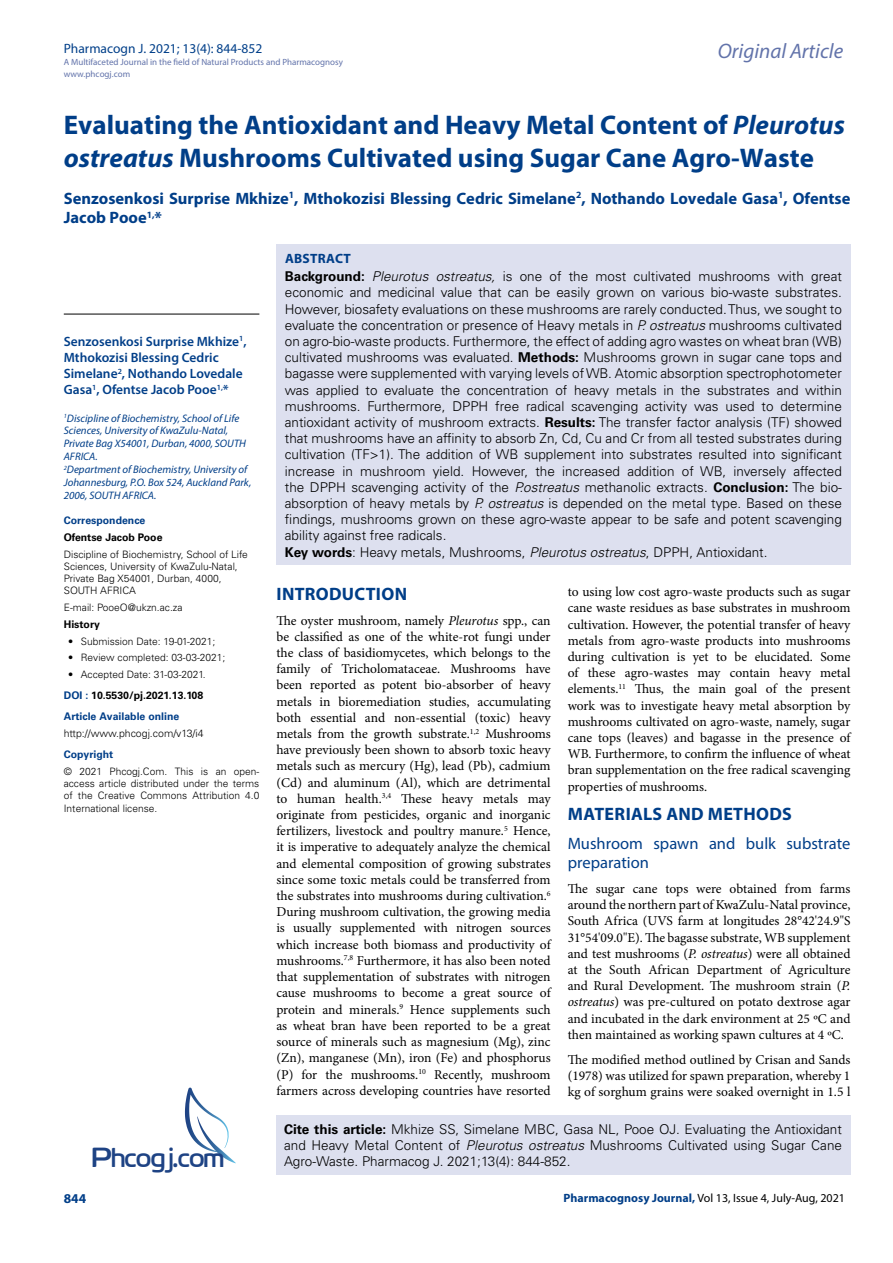
<style>
.page{position:relative;width:893px;height:1263px;background:#fff}
.page>*{position:absolute;margin:0;border:0;box-sizing:border-box;transform-origin:0 0}
.t1{font:27.6px "Cloud World";color:#1e4384}
.t2{font:700 27px/33px "Myriad Pro";color:#003e88}
.t3{font:italic 21px "Myriad Pro";color:#6273aa}
.t4{font:700 18px "Myriad Pro";letter-spacing:.02em;color:#003e88}
.t5{font:700 16.5px/19.5px "Myriad Pro";color:#003e88}
.t6{font:16.5px/19.8px "Myriad Pro";color:#003e88}
.t7{font:13.5px/16.2px "Minion Pro";color:#000;text-align:justify}
.t8{font:300 13.5px/16.2px "Univers LT Std";color:#000}
.t9{font:600 13.5px/16.2px "Myriad Pro";color:#003e88}
.t10{font:13.5px "Myriad Pro";color:#003f89}
.t11{font:700 13.5px "Myriad Pro";letter-spacing:.02em;color:#003e88}
.t12{font:12px "Myriad Pro";color:#000}
.t13{font:italic 10.8px/12.9px "Myriad Pro";color:#003e88}
.t14{font:700 10.5px/21.1px "Univers LT Std";color:#003e88}
.t15{font:300 10.5px "Univers LT Std";color:#000}
.t16{font:700 10.5px "Univers LT Std";color:#000}
.t17{font:300 10.2px/12.3px "Univers LT Std";color:#000}
.t18{font:9px/12px "Myriad Pro";color:#6273aa}
.s1{font-style:italic}
.s2{color:#000}
.s3{font-weight:700}
.s4{font-weight:700;color:#003e88}
</style>
<div class="page">
<div style="left:276px;top:1115px;width:574px;height:60px;background:#dde0ef"></div>
<svg style="left:185px;top:1087px;width:51px;height:76px"></svg>
<div style="left:276px;top:244px;width:574px;height:321px;background:#dde0ef"></div>
<hr style="left:64px;top:314px;width:195px;height:1px;background:#000">
<p class="t10" style="left:64px;top:40px;width:200px">Pharmacogn J. 2021; 13(4): 844-852</p>
<p class="t18" style="left:64px;top:55px;width:281px">A Multifaceted Journal in the field of Natural Products and Pharmacognosy www.phcogj.com</p>
<h3 class="t3" style="left:718px;top:38px;width:127px">Original Article</h3>
<h2 class="t2" style="left:64px;top:108px;width:783px">Evaluating the Antioxidant and Heavy Metal Content of <span class="s1">Pleurotus ostreatus</span> Mushrooms Cultivated using Sugar Cane Agro-Waste</h2>
<p class="t5" style="left:64px;top:188px;width:788px">Senzosenkosi Surprise Mkhize<sup>1</sup>, Mthokozisi Blessing Cedric Simelane<sup>2</sup>, Nothando Lovedale Gasa<sup>1</sup>, Ofentse<br>Jacob Pooe<sup>1,</sup>*</p>
<p class="t9" style="left:64px;top:333px;width:184px">Senzosenkosi Surprise Mkhize<sup>1</sup>,<br>Mthokozisi Blessing Cedric<br>Simelane<sup>2</sup>, Nothando Lovedale<br>Gasa<sup>1</sup>, Ofentse Jacob Pooe<sup>1,</sup>*</p>
<p class="t13" style="left:64px;top:411px;width:189px"><sup>1</sup>Discipline of Biochemistry, School of Life Sciences, University of KwaZulu-Natal, Private Bag X54001, Durban, 4000, SOUTH AFRICA.<br><sup>2</sup>Department of Biochemistry, University of Johannesburg, P.O. Box 524, Auckland Park, 2006, SOUTH AFRICA.</p>
<p class="t14" style="left:64px;top:510px;width:83px">Correspondence</p>
<p class="t16" style="left:64px;top:531px;width:100px">Ofentse Jacob Pooe</p>
<p class="t17" style="left:64px;top:548px;width:186px">Discipline of Biochemistry, School of Life Sciences, University of KwaZulu-Natal, Private Bag X54001, Durban, 4000, SOUTH AFRICA</p>
<p class="t17" style="left:64px;top:601px;width:120px">E-mail: PooeO@ukzn.ac.za</p>
<p class="t16" style="left:64px;top:618px;width:38px">History</p>
<p class="t17" style="left:68px;top:635px;width:149px">• Submission Date: 19-01-2021;</p>
<p class="t17" style="left:68px;top:651px;width:159px">• Review completed: 03-03-2021;</p>
<p class="t17" style="left:68px;top:668px;width:139px">• Accepted Date: 31-03-2021.</p>
<p class="t14" style="left:64px;top:685px;width:141px">DOI : <span class="s2">10.5530/pj.2021.13.108<br></span>Article Available online</p>
<p class="t15" style="left:64px;top:727px;width:141px">http://www.phcogj.com/v13/i4</p>
<p class="t14" style="left:64px;top:744px;width:51px">Copyright</p>
<p class="t17" style="left:64px;top:765px;width:197px;text-align:justify">© 2021 Phcogj.Com. This is an open&shy;access article distributed under the terms of the Creative Commons Attribution 4.0<br>International license.</p>
<p class="t11" style="left:285px;top:250px;width:67px">ABSTRACT</p>
<p class="t8" style="left:285px;top:268px;width:559px"><span class="s3">Background:</span> <span class="s1">Pleurotus ostreatus,</span> is one of the most cultivated mushrooms with great economic and medicinal value that can be easily grown on various bio-waste substrates.<br>However, biosafety evaluations on these mushrooms are rarely conducted. Thus, we sought to evaluate the concentration or presence of Heavy metals in <span class="s1">P. ostreatus</span> mushrooms cultivated on agro-bio-waste products. Furthermore, the effect of adding agro wastes on wheat bran (WB) cultivated mushrooms was evaluated. <span class="s3">Methods:</span> Mushrooms grown in sugar cane tops and bagasse were supplemented with varying levels of WB. Atomic absorption spectrophotometer was applied to evaluate the concentration of heavy metals in the substrates and within mushrooms. Furthermore, DPPH free radical scavenging activity was used to determine antioxidant activity of mushroom extracts. <span class="s3">Results:</span> The transfer factor analysis (TF) showed that mushrooms have an affinity to absorb Zn, Cd, Cu and Cr from all tested substrates during cultivation (TF&gt;1). The addition of WB supplement into substrates resulted into significant increase in mushroom yield. However, the increased addition of WB, inversely affected the DPPH scavenging activity of the <span class="s1">P.ostreatus</span> methanolic extracts. <span class="s3">Conclusion:</span> The bio&shy;absorption of heavy metals by <span class="s1">P. ostreatus</span> is depended on the metal type. Based on these findings, mushrooms grown on these agro-waste appear to be safe and potent scavenging ability against free radicals.<br><span class="s3">Key words</span>: Heavy metals, Mushrooms, <span class="s1">Pleurotus ostreatus</span>, DPPH, Antioxidant.</p>
<h3 class="t4" style="left:277px;top:582px;width:132px">INTRODUCTION</h3>
<p class="t7" style="left:276px;top:612px;width:276px">The oyster mushroom, namely <span class="s1">Pleurotus</span> spp., can be classified as one of the white-rot fungi under the class of basidiomycetes, which belongs to the family of Tricholomataceae. Mushrooms have been reported as potent bio-absorber of heavy metals in bioremediation studies, accumulating both essential and non-essential (toxic) heavy metals from the growth substrate.<sup>1,2</sup> Mushrooms have previously been shown to absorb toxic heavy metals such as mercury (Hg), lead (Pb), cadmium (Cd) and aluminum (Al), which are detrimental to human health.<sup>3,4</sup> These heavy metals may originate from pesticides, organic and inorganic fertilizers, livestock and poultry manure.<sup>5</sup> Hence, it is imperative to adequately analyze the chemical and elemental composition of growing substrates since some toxic metals could be transferred from the substrates into mushrooms during cultivation.<sup>6<br></sup>During mushroom cultivation, the growing media is usually supplemented with nitrogen sources which increase both biomass and productivity of mushrooms.<sup>7,8</sup> Furthermore, it has also been noted that supplementation of substrates with nitrogen cause mushrooms to become a great source of protein and minerals.<sup>9</sup> Hence supplements such as wheat bran have been reported to be a great source of minerals such as magnesium (Mg), zinc (Zn), manganese (Mn), iron (Fe) and phosphorus (P) for the mushrooms.<sup>10</sup> Recently, mushroom farmers across developing countries have resorted</p>
<p class="t7" style="left:568px;top:584px;width:284px">to using low cost agro-waste products such as sugar cane waste residues as base substrates in mushroom cultivation. However, the potential transfer of heavy metals from agro-waste products into mushrooms during cultivation is yet to be elucidated. Some of these agro-wastes may contain heavy metal elements.<sup>11</sup> Thus, the main goal of the present work was to investigate heavy metal absorption by mushrooms cultivated on agro-waste, namely, sugar cane tops (leaves) and bagasse in the presence of WB. Furthermore, to confirm the influence of wheat bran supplementation on the free radical scavenging properties of mushrooms.</p>
<h3 class="t4" style="left:568px;top:802px;width:226px">MATERIALS AND METHODS</h3>
<p class="t6" style="left:568px;top:833px;width:284px">Mushroom spawn and bulk substrate preparation</p>
<p class="t7" style="left:568px;top:881px;width:284px">The sugar cane tops were obtained from farms around the northern part of KwaZulu-Natal province, South Africa (UVS farm at longitudes 28°42'24.9"S 31°54'09.0"E). The bagasse substrate, WB supplement and test mushrooms (<span class="s1">P. ostreatus</span>) were all obtained at the South African Department of Agriculture and Rural Development. The mushroom strain (<span class="s1">P. ostreatus</span>) was pre-cultured on potato dextrose agar and incubated in the dark environment at 25 ºC and then maintained as working spawn cultures at 4 ºC.</p>
<p class="t7" style="left:568px;top:1051px;width:284px">The modified method outlined by Crisan and Sands (1978) was utilized for spawn preparation, whereby 1 kg of sorghum grains were soaked overnight in 1.5 l</p>
<p class="t8" style="left:284px;top:1121px;width:559px"><span class="s3">Cite this article:</span> Mkhize SS, Simelane MBC, Gasa NL, Pooe OJ. Evaluating the Antioxidant and Heavy Metal Content of <span class="s1">Pleurotus ostreatus</span> Mushrooms Cultivated using Sugar Cane</p>
<h1 class="t1" style="left:92px;top:1136px;width:134px">Phcogj.com</h1>
<p class="t8" style="left:284px;top:1153px;width:288px">Agro-Waste. Pharmacog J. 2021;13(4): 844-852.</p>
<p class="t12" style="left:563px;top:1190px;width:283px"><span class="s4">Pharmacognosy Journal,</span> Vol 13, Issue 4, July-Aug, 2021</p>
<p class="t11" style="left:64px;top:1190px;width:24px">844</p>
</div>
